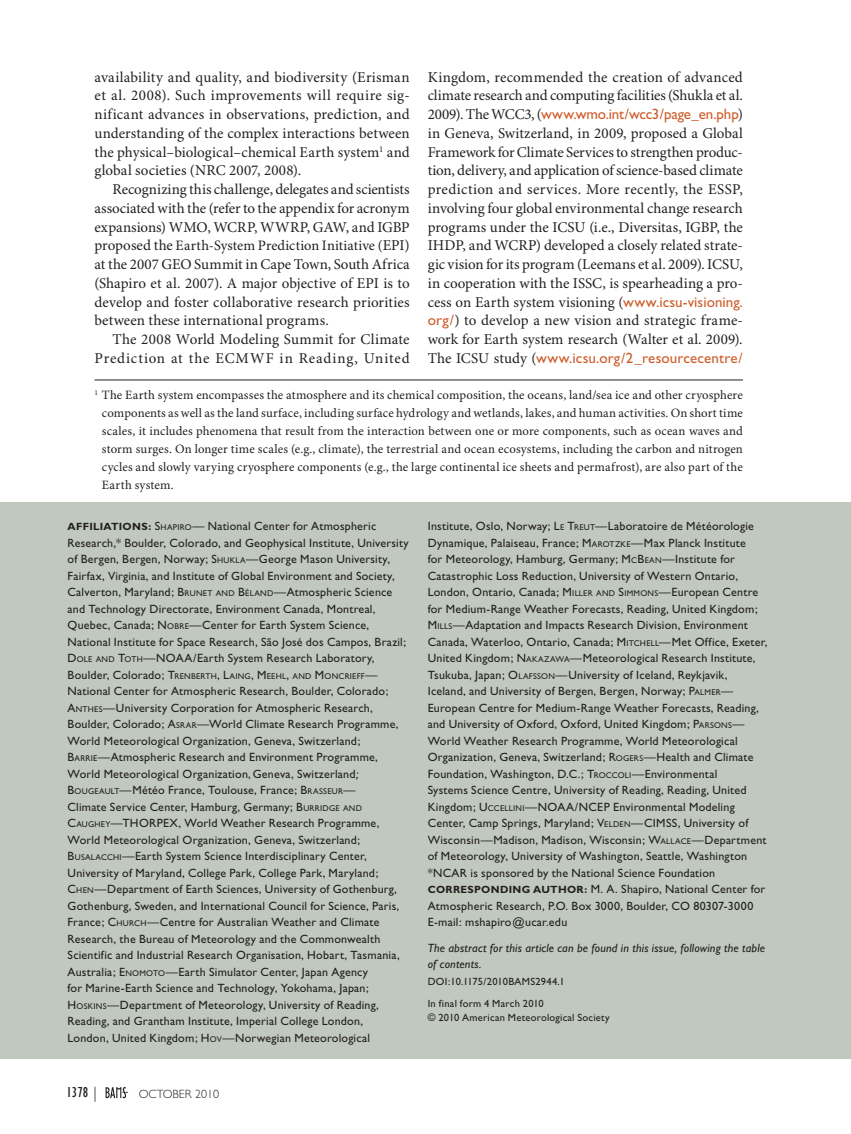
<style>
.page{position:relative;width:851px;height:1134px;background:#fff}
.page>*{position:absolute;margin:0;border:0;box-sizing:border-box;transform-origin:0 0}
.t1{font:15px/18.8px "Minion Pro";letter-spacing:.005em;color:#231f20;text-align:justify}
.t2{font:15px "Gill Sans";letter-spacing:.005em;color:#ce5e2c}
.t3{font:15px/18.8px "Minion Pro";letter-spacing:.03em;color:#231f20;text-align:right}
.t4{font:condensed 15px "Gill Sans";color:#231f20}
.t5{font:14.4px "Minion Pro";letter-spacing:.01em;color:#231f20}
.t6{font:12.75px/18px "Minion Pro";letter-spacing:.015em;color:#231f20;text-align:justify}
.t7{font:12px/16.5px "Gill Sans";letter-spacing:.015em;color:#231f20}
.t8{font:italic 12px/16.5px "Gill Sans";letter-spacing:.015em;color:#231f20}
.t9{font:300 12px "Gill Sans";color:#231f20}
.t10{font:10.5px/22.5px "Gill Sans";letter-spacing:.02em;color:#231f20}
.t11{font:8.4px "Gill Sans";letter-spacing:.03em;color:#231f20}
.s1{font-size:15px}
.s2{font-family:"Minion Pro";color:#231f20}
.s3{font-family:"Gill Sans";color:#ce5e2c}
.s4{font-weight:700;font-size:10.5px}
.s5{font-style:inherit}
.s6{font-size:8.4px}
.s7{font-size:12px}
.s8{font-style:italic}
.s9{font-weight:300;font-stretch:normal}
</style>
<div class="page">
<div style="left:0;top:503px;width:850px;height:556px;background:#c1c9be"></div>
<hr style="left:94px;top:380px;width:648px;height:1px;background:#231f20">
<svg style="left:105px;top:1087px;width:24px;height:12px"></svg>
<svg style="left:106px;top:1087px;width:22px;height:11px"></svg>
<p class="t1" style="left:94px;top:69px;width:317px">availability and quality, and biodiversity (Erisman et al. 2008). Such improvements will require sig&shy;nificant advances in observations, prediction, and understanding of the complex interactions between the physical–biological–chemical Earth system<sup>1</sup> and global societies (NRC 2007, 2008).</p>
<p class="t1" style="left:94px;top:181px;width:317px;text-indent:18px">Recognizing this challenge, delegates and scientists associated with the (refer to the appendix for acronym expansions) WMO, WCRP, WWRP, GAW, and IGBP</p>
<p class="t5" style="left:94px;top:240px;width:317px"><span class="s1">proposed the</span> Earth-System Prediction Initiative (<span class="s1">EPI)</span></p>
<p class="t1" style="left:95px;top:256px;width:317px">at the 2007 GEO Summit in Cape Town, South Africa (Shapiro et al. 2007). A major objective of EPI is to develop and foster collaborative research priorities between these international programs.</p>
<p class="t3" style="left:95px;top:331px;width:316px">The 2008 World Modeling Summit for Climate<br>Prediction at the ECMWF in Reading, United</p>
<p class="t1" style="left:428px;top:69px;width:316px">Kingdom, recommended the creation of advanced climate research and computing facilities (Shukla et al.</p>
<p class="t2" style="left:428px;top:109px;width:316px"><span class="s2">2009). The WCC3, (</span>www.wmo.int/wcc3/page_en.php<span class="s2">)</span></p>
<p class="t1" style="left:428px;top:125px;width:317px">in Geneva, Switzerland, in 2009, proposed a Global Framework for Climate Services to strengthen produc&shy;tion, delivery, and application of science-based climate prediction and services. More recently, the ESSP, involving four global environmental change research programs under the ICSU (i.e., Diversitas, IGBP, the IHDP, and WCRP) developed a closely related strate&shy;gic vision for its program (Leemans et al. 2009). ICSU, in cooperation with the ISSC, is spearheading a pro&shy;cess on Earth system visioning (<span class="s3">www.icsu-visioning. org/</span>) to develop a new vision and strategic frame&shy;work for Earth system research (Walter et al. 2009).</p>
<p class="t2" style="left:428px;top:353px;width:316px"><span class="s2">The ICSU study (</span>www.icsu.org/2_resourcecentre/</p>
<p class="t6" style="left:102px;top:387px;width:642px;text-indent:-7px"><sup>1</sup> The Earth system encompasses the atmosphere and its chemical composition, the oceans, land/sea ice and other cryosphere components as well as the land surface, including surface hydrology and wetlands, lakes, and human activities. On short time scales, it includes phenomena that result from the interaction between one or more components, such as ocean waves and storm surges. On longer time scales (e.g., climate), the terrestrial and ocean ecosystems, including the carbon and nitrogen cycles and slowly varying cryosphere components (e.g., the large continental ice sheets and permafrost), are also part of the Earth system.</p>
<p class="t7" style="left:67px;top:519px;width:343px"><span class="s4">AFFILIATIONS:</span> <span class="s5">S</span><span class="s6">HAPIRO</span>— National Center for Atmospheric Research,* Boulder, Colorado, and Geophysical Institute, University of Bergen, Bergen, Norway; <span class="s5">S</span><span class="s6">HUKLA</span>—George Mason University, Fairfax, Virginia, and Institute of Global Environment and Society, Calverton, Maryland; <span class="s5">B</span><span class="s6">RUNET AND</span> <span class="s5">B</span><span class="s6">ÉLAND</span>—Atmospheric Science and Technology Directorate, Environment Canada, Montreal, Quebec, Canada; <span class="s5">N</span><span class="s6">OBRE</span>—Center for Earth System Science, National Institute for Space Research, São José dos Campos, Brazil; <span class="s5">D</span><span class="s6">OLE AND</span> <span class="s5">T</span><span class="s6">OTH</span>—NOAA/Earth System Research Laboratory,</p>
<p class="t11" style="left:67px;top:673px;width:311px"><span class="s7">Boulder, Colorado;</span> <span class="s7">T</span>RENBERTH<span class="s7">, L</span>AING<span class="s7">, M</span>EEHL<span class="s7">,</span> AND <span class="s7">M</span>ONCRIEFF<span class="s7">—</span></p>
<p class="t7" style="left:67px;top:684px;width:333px">National Center for Atmospheric Research, Boulder, Colorado; <span class="s5">A</span><span class="s6">NTHES</span>—University Corporation for Atmospheric Research, Boulder, Colorado; <span class="s5">A</span><span class="s6">SRAR</span>—World Climate Research Programme, World Meteorological Organization, Geneva, Switzerland; <span class="s5">B</span><span class="s6">ARRIE</span>—Atmospheric Research and Environment Programme, World Meteorological Organization, Geneva, Switzerland<span class="s8">; </span><span class="s5">B</span><span class="s6">OUGEAULT</span>—Météo France, Toulouse, France; <span class="s5">B</span><span class="s6">RASSEUR</span>—<br>Climate Service Center, Hamburg, Germany; <span class="s5">B</span><span class="s6">URRIDGE AND </span><span class="s5">C</span><span class="s6">AUGHEY</span>—THORPEX, World Weather Research Programme, World Meteorological Organization, Geneva, Switzerland; <span class="s5">B</span><span class="s6">USALACCHI</span>—Earth System Science Interdisciplinary Center, University of Maryland, College Park, College Park, Maryland; <span class="s5">C</span><span class="s6">HEN</span>—Department of Earth Sciences, University of Gothenburg, Gothenburg, Sweden, and International Council for Science, Paris, France; <span class="s5">C</span><span class="s6">HURCH</span>—Centre for Australian Weather and Climate Research, the Bureau of Meteorology and the Commonwealth Scientific and Industrial Research Organisation, Hobart, Tasmania, Australia; <span class="s5">E</span><span class="s6">NOMOTO</span>—Earth Simulator Center, Japan Agency<br>for Marine-Earth Science and Technology, Yokohama, Japan; <span class="s5">H</span><span class="s6">OSKINS</span>—Department of Meteorology, University of Reading, Reading, and Grantham Institute, Imperial College London, London, United Kingdom; <span class="s5">H</span><span class="s6">OV</span>—Norwegian Meteorological</p>
<p class="t4" style="left:66px;top:1087px;width:32px">1378 <span class="s9">|</span></p>
<p class="t9" style="left:139px;top:1090px;width:82px">OCTOBER 2010</p>
<p class="t7" style="left:427px;top:519px;width:341px">Institute, Oslo, Norway; <span class="s5">L</span><span class="s6">E</span> <span class="s5">T</span><span class="s6">REUT</span>—Laboratoire de Météorologie Dynamique, Palaiseau, France; <span class="s5">M</span><span class="s6">AROTZKE</span>—Max Planck Institute<br>for Meteorology, Hamburg, Germany; <span class="s5">M</span><span class="s6">C</span><span class="s5">B</span><span class="s6">EAN</span>—Institute for Catastrophic Loss Reduction, University of Western Ontario, London, Ontario, Canada; <span class="s5">M</span><span class="s6">ILLER AND</span> <span class="s5">S</span><span class="s6">IMMONS</span>—European Centre for Medium-Range Weather Forecasts, Reading, United Kingdom; <span class="s5">M</span><span class="s6">ILLS</span>—Adaptation and Impacts Research Division, Environment Canada, Waterloo, Ontario, Canada; <span class="s5">M</span><span class="s6">ITCHELL</span>—Met Office, Exeter, United Kingdom; <span class="s5">N</span><span class="s6">AKAZAWA</span>—Meteorological Research Institute, Tsukuba, Japan; <span class="s5">O</span><span class="s6">LAFSSON</span>—University of Iceland, Reykjavik, Iceland, and University of Bergen, Bergen, Norway; <span class="s5">P</span><span class="s6">ALMER</span>— European Centre for Medium-Range Weather Forecasts, Reading, and University of Oxford, Oxford, United Kingdom; <span class="s5">P</span><span class="s6">ARSONS</span>— World Weather Research Programme, World Meteorological Organization, Geneva, Switzerland; <span class="s5">R</span><span class="s6">OGERS</span>—Health and Climate Foundation, Washington, D.C.; <span class="s5">T</span><span class="s6">ROCCOLI</span>—Environmental<br>Systems Science Centre, University of Reading, Reading, United Kingdom; <span class="s5">U</span><span class="s6">CCELLINI</span>—NOAA/NCEP Environmental Modeling Center, Camp Springs, Maryland; <span class="s5">V</span><span class="s6">ELDEN</span>—CIMSS, University of Wisconsin—Madison, Madison, Wisconsin; <span class="s5">W</span><span class="s6">ALLACE</span>—Department of Meteorology, University of Washington, Seattle, Washington *NCAR is sponsored by the National Science Foundation <span class="s4">CORRESPONDING AUTHOR:</span> M. A. Shapiro, National Center for Atmospheric Research, P.O. Box 3000, Boulder, CO 80307-3000<br>E-mail: mshapiro@ucar.edu</p>
<p class="t8" style="left:428px;top:941px;width:339px">The abstract for this article can be found in this issue, following the table of contents.</p>
<p class="t10" style="left:428px;top:971px;width:139px">DOI:10.1175/2010BAMS2944.1<br>In final form 4 March 2010</p>
<p class="t10" style="left:428px;top:1007px;width:183px">© 2010 American Meteorological Society</p>
</div>
